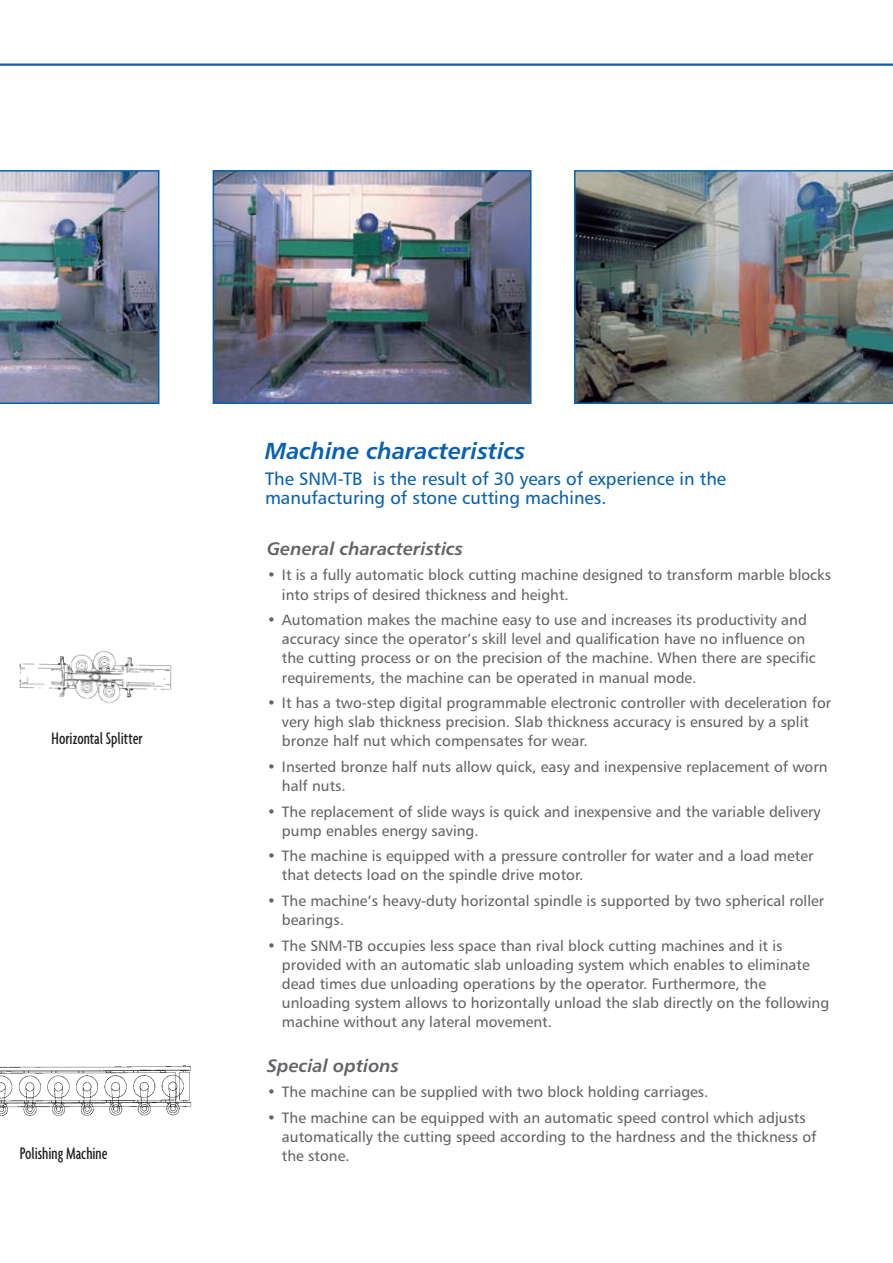
<style>
.page{position:relative;width:893px;height:1263px;background:#fff}
.page>*{position:absolute;margin:0;border:0;box-sizing:border-box;transform-origin:0 0}
.t1{font:23.25px "Humanist 777 BT Bold Italic B";color:#0961ae}
.t2{font:18px/19.2px "Humanist 777 BT Roman B";color:#0961ae}
.t3{font:18px "Humanist 777 BT Bold Italic B";color:#636467}
.t4{font:500 extra-condensed 18px "Agenda";color:#231f20}
.t5{font:15px/19.2px "Humanist 777 BT Roman B";color:#636467}
</style>
<div class="page">
<img style="left:0;top:170px;width:159px;height:234px">
<img style="left:216px;top:173px;width:312px;height:228px">
<div style="left:213px;top:170px;width:318px;height:234px;border:2px solid #0961ae"></div>
<img style="left:574px;top:170px;width:319px;height:234px">
<img style="left:19px;top:651px;width:153px;height:53px">
<img style="left:0;top:1065px;width:192px;height:51px">
<hr style="left:0;top:64px;width:893px;height:2px;background:#0961ae">
<p class="t4" style="left:52px;top:728px;width:93px">Horizontal Splitter</p>
<p class="t4" style="left:20px;top:1143px;width:89px">Polishing Machine</p>
<h1 class="t1" style="left:265px;top:436px;width:262px">Machine characteristics</h1>
<p class="t2" style="left:265px;top:469px;width:463px">The SNM-TB is the result of 30 years of experience in the manufacturing of stone cutting machines.</p>
<p class="t3" style="left:267px;top:537px;width:197px">General characteristics</p>
<p class="t5" style="left:282px;top:565px;width:551px;text-indent:-15px">• It is a fully automatic block cutting machine designed to transform marble blocks into strips of desired thickness and height.</p>
<p class="t5" style="left:282px;top:610px;width:535px;text-indent:-15px">• Automation makes the machine easy to use and increases its productivity and accuracy since the operator’s skill level and qualification have no influence on the cutting process or on the precision of the machine. When there are specific requirements, the machine can be operated in manual mode.</p>
<p class="t5" style="left:282px;top:693px;width:551px;text-indent:-15px">• It has a two-step digital programmable electronic controller with deceleration for very high slab thickness precision. Slab thickness accuracy is ensured by a split bronze half nut which compensates for wear.</p>
<p class="t5" style="left:282px;top:757px;width:547px;text-indent:-15px">• Inserted bronze half nuts allow quick, easy and inexpensive replacement of worn half nuts.</p>
<p class="t5" style="left:282px;top:801px;width:540px;text-indent:-15px">• The replacement of slide ways is quick and inexpensive and the variable delivery pump enables energy saving.</p>
<p class="t5" style="left:282px;top:846px;width:533px;text-indent:-15px">• The machine is equipped with a pressure controller for water and a load meter that detects load on the spindle drive motor.</p>
<p class="t5" style="left:282px;top:891px;width:544px;text-indent:-15px">• The machine’s heavy-duty horizontal spindle is supported by two spherical roller bearings.</p>
<p class="t5" style="left:282px;top:935px;width:549px;text-indent:-15px">• The SNM-TB occupies less space than rival block cutting machines and it is provided with an automatic slab unloading system which enables to eliminate dead times due unloading operations by the operator. Furthermore, the unloading system allows to horizontally unload the slab directly on the following machine without any lateral movement.</p>
<p class="t3" style="left:267px;top:1054px;width:133px">Special options</p>
<p class="t5" style="left:267px;top:1082px;width:443px">• The machine can be supplied with two block holding carriages.</p>
<p class="t5" style="left:282px;top:1107px;width:536px;text-indent:-15px">• The machine can be equipped with an automatic speed control which adjusts automatically the cutting speed according to the hardness and the thickness of the stone.</p>
</div>
